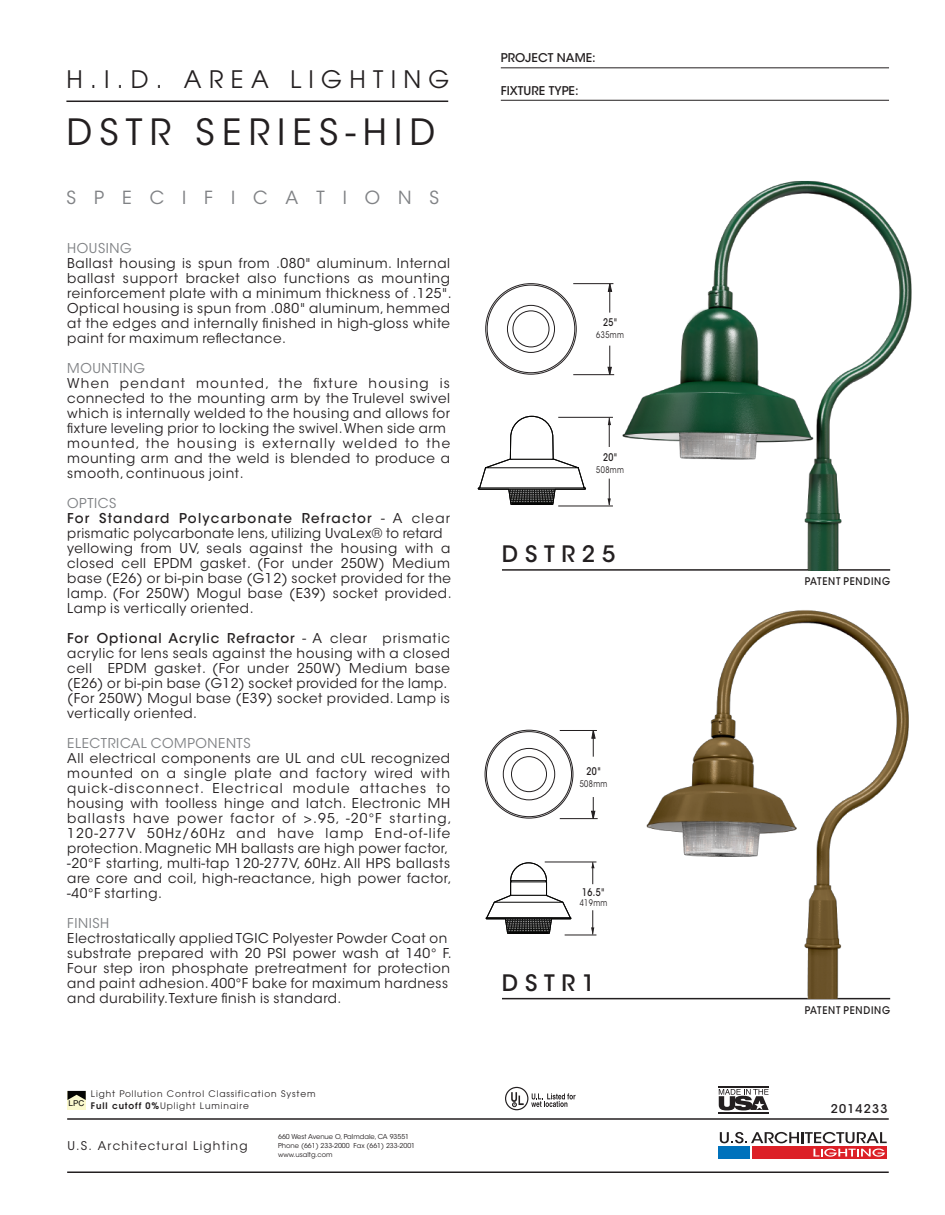
<style>
.page{position:relative;width:945px;height:1215px;background:#fff}
.page>*{position:absolute;margin:0;border:0;box-sizing:border-box;transform-origin:0 0}
.t1{font:36px "ITC Avant Garde Std";letter-spacing:.2em;color:#231f20}
.t2{font:24px "Avant Garde";letter-spacing:.305em;color:#231f20}
.t3{font:500 22.5px "ITC Avant Garde Std";letter-spacing:.3em;color:#231f20}
.t4{font:18px "ITC Avant Garde Std";letter-spacing:1em;color:#808285}
.t5{font:13.5px/15px "ITC Avant Garde Std";letter-spacing:.045em;color:#231f20}
.t6{font:13.5px "ITC Avant Garde Std";letter-spacing:.045em;color:#808285}
.t7{font:12px "ITC Avant Garde Std";letter-spacing:.1em;color:#231f20}
.t8{font:500 12px "ITC Avant Garde Std";color:#231f20}
.t9{font:500 12px "ITC Avant Garde Std";letter-spacing:.1em;color:#231f20}
.t10{font:500 10.5px "ITC Avant Garde Std";letter-spacing:.08em;color:#211e1e;scale:.9 1}
.t11{font:500 10.5px "ITC Avant Garde Std";letter-spacing:.055em;color:#231f20;scale:.8 1}
.t12{font:9px/12px "Avant Garde";letter-spacing:.1em;color:#231f20}
.t13{font:9px "ITC Avant Garde Std";letter-spacing:.055em;color:#231f20;scale:.8 1}
.t14{font:7.95px "Helvetica";color:#050504}
.t15{font:6.75px/9px "ITC Avant Garde Std";color:#231f20}
.s1{color:#808285}
.s2{font-weight:500}
.s3{font-weight:600}
</style>
<div class="page">
<hr style="left:67px;top:1172px;width:822px;height:1px;background:#231f20">
<hr style="left:67px;top:1118px;width:822px;height:2px;background:#231f20">
<hr style="left:66px;top:101px;width:382px;height:1px;background:#231f20">
<hr style="left:501px;top:67px;width:388px;height:1px;background:#231f20">
<hr style="left:501px;top:100px;width:388px;height:1px;background:#231f20">
<hr style="left:719px;top:1086px;width:50px;height:1px;background:#231f20">
<hr style="left:719px;top:1112px;width:50px;height:1px;background:#231f20">
<svg style="left:719px;top:1089px;width:50px;height:21px"></svg>
<div style="left:68px;top:1091px;width:18px;height:18px;background:#fbf9ce"></div>
<svg style="left:68px;top:1091px;width:18px;height:9px"></svg>
<div style="left:505px;top:1087px;width:23px;height:23px;border:1px solid #231f20;border-radius:50%"></div>
<svg style="left:511px;top:1092px;width:13px;height:15px"></svg>
<svg style="left:531px;top:1093px;width:44px;height:14px"></svg>
<div style="left:507px;top:305px;width:48px;height:48px;border:1px solid #231f20;border-radius:50%"></div>
<div style="left:513px;top:311px;width:36px;height:36px;border:1px solid #231f20;border-radius:50%"></div>
<hr style="left:502px;top:569px;width:388px;height:2px;background:#231f20">
<hr style="left:502px;top:998px;width:388px;height:1px;background:#231f20">
<svg style="left:591px;top:797px;width:4px;height:23px"></svg>
<svg style="left:591px;top:731px;width:5px;height:26px"></svg>
<hr style="left:560px;top:730px;width:37px;height:1px;background:#231f20">
<hr style="left:560px;top:818px;width:38px;height:1px;background:#231f20">
<svg style="left:591px;top:910px;width:3px;height:25px"></svg>
<svg style="left:591px;top:863px;width:4px;height:21px"></svg>
<hr style="left:545px;top:862px;width:51px;height:1px;background:#231f20">
<hr style="left:565px;top:935px;width:31px;height:1px;background:#231f20">
<div style="left:503px;top:748px;width:52px;height:52px;border:1px solid #231f20;border-radius:50%"></div>
<div style="left:511px;top:756px;width:36px;height:36px;border:1px solid #231f20;border-radius:50%"></div>
<svg style="left:608px;top:346px;width:4px;height:30px"></svg>
<svg style="left:608px;top:284px;width:4px;height:29px"></svg>
<hr style="left:573px;top:283px;width:40px;height:1px;background:#231f20">
<hr style="left:573px;top:374px;width:41px;height:1px;background:#231f20">
<svg style="left:608px;top:479px;width:3px;height:27px"></svg>
<svg style="left:608px;top:418px;width:3px;height:29px"></svg>
<hr style="left:558px;top:417px;width:55px;height:1px;background:#231f20">
<hr style="left:558px;top:506px;width:55px;height:1px;background:#231f20">
<svg style="left:478px;top:415px;width:108px;height:90px"></svg>
<svg style="left:485px;top:861px;width:87px;height:73px"></svg>
<img style="left:617px;top:181px;width:295px;height:389px">
<img style="left:641px;top:610px;width:268px;height:389px">
<div style="left:752px;top:1146px;width:135px;height:13px;background:#dc2027"></div>
<div style="left:719px;top:1146px;width:31px;height:13px;background:#0072bc"></div>
<svg style="left:813px;top:1149px;width:72px;height:8px"></svg>
<svg style="left:720px;top:1132px;width:167px;height:11px"></svg>
<h2 class="t2" style="left:66px;top:65px;width:385px">H.I.D. AREA LIGHTING</h2>
<h1 class="t1" style="left:66px;top:110px;width:370px">DSTR SERIES-HID</h1>
<h3 class="t4" style="left:66px;top:186px;width:374px">SPECIFICATIONS</h3>
<p class="t6" style="left:67px;top:240px;width:66px">HOUSING</p>
<p class="t5" style="left:67px;top:255px;width:386px">Ballast housing is spun from .080" aluminum. Internal ballast support bracket also functions as mounting reinforcement plate with a minimum thickness of .125".<br>Optical housing is spun from .080" aluminum, hemmed at the edges and internally finished in high-gloss white paint for maximum reflectance.</p>
<p class="t6" style="left:67px;top:360px;width:79px">MOUNTING</p>
<p class="t5" style="left:67px;top:375px;width:384px">When pendant mounted, the fixture housing is connected to the mounting arm by the Trulevel swivel which is internally welded to the housing and allows for fixture leveling prior to locking the swivel. When side arm mounted, the housing is externally welded to the mounting arm and the weld is blended to produce a smooth, continuous joint.</p>
<p class="t5" style="left:67px;top:495px;width:386px"><span class="s1">OPTICS<br></span><span class="s2">For Standard Polycarbonate Refractor</span> - A clear prismatic polycarbonate lens, utilizing UvaLex® to retard yellowing from UV, seals against the housing with a closed cell EPDM gasket. (For under 250W) Medium base (E26) or bi-pin base (G12) socket provided for the lamp. (For 250W) Mogul base (E39) socket provided.<br>Lamp is vertically oriented.</p>
<p class="t5" style="left:67px;top:630px;width:384px"><span class="s2">For Optional Acrylic Refractor</span> - A clear prismatic acrylic for lens seals against the housing with a closed cell EPDM gasket. (For under 250W) Medium base (E26) or bi-pin base (G12) socket provided for the lamp. (For 250W) Mogul base (E39) socket provided. Lamp is vertically oriented.</p>
<p class="t6" style="left:67px;top:735px;width:185px">ELECTRICAL COMPONENTS</p>
<p class="t5" style="left:67px;top:750px;width:386px">All electrical components are UL and cUL recognized mounted on a single plate and factory wired with quick-disconnect. Electrical module attaches to housing with toolless hinge and latch. Electronic MH ballasts have power factor of &gt;.95, -20°F starting, 120-277V 50Hz/60Hz and have lamp End-of-life protection. Magnetic MH ballasts are high power factor, -20°F starting, multi-tap 120-277V, 60Hz. All HPS ballasts are core and coil, high-reactance, high power factor, -40°F starting.</p>
<p class="t6" style="left:67px;top:915px;width:44px">FINISH</p>
<p class="t5" style="left:67px;top:930px;width:386px">Electrostatically applied TGIC Polyester Powder Coat on substrate prepared with 20 PSI power wash at 140° F.<br>Four step iron phosphate pretreatment for protection and paint adhesion. 400°F bake for maximum hardness and durability. Texture finish is standard.</p>
<p class="t14" style="left:69px;top:1099px;width:17px">LPC</p>
<p class="t12" style="left:91px;top:1088px;width:226px">Light Pollution Control Classification System<br><span class="s3">Full cutoff 0%</span> Uplight Luminaire</p>
<p class="t7" style="left:68px;top:1138px;width:182px">U.S. Architectural Lighting</p>
<p class="t15" style="left:278px;top:1132px;width:138px">660 West Avenue O, Palmdale, CA 93551<br>Phone (661) 233-2000 Fax (661) 233-2001 www.usaltg.com</p>
<p class="t8" style="left:501px;top:50px;width:96px">PROJECT NAME:</p>
<p class="t8" style="left:501px;top:83px;width:79px">FIXTURE TYPE:</p>
<p class="t11" style="left:603px;top:316px;width:19px">25"</p>
<p class="t13" style="left:596px;top:329px;width:36px">635mm</p>
<p class="t11" style="left:603px;top:450px;width:19px">20"</p>
<p class="t13" style="left:596px;top:464px;width:36px">508mm</p>
<h3 class="t3" style="left:502px;top:540px;width:115px">DSTR25</h3>
<p class="t11" style="left:587px;top:765px;width:19px">20"</p>
<p class="t13" style="left:580px;top:779px;width:36px">508mm</p>
<p class="t11" style="left:582px;top:886px;width:30px">16.5"</p>
<p class="t13" style="left:580px;top:897px;width:36px">419mm</p>
<h3 class="t3" style="left:502px;top:969px;width:95px">DSTR1</h3>
<p class="t10" style="left:805px;top:575px;width:96px">PATENT PENDING</p>
<p class="t10" style="left:805px;top:1004px;width:96px">PATENT PENDING</p>
<p class="t9" style="left:831px;top:1101px;width:58px">2014233</p>
</div>
